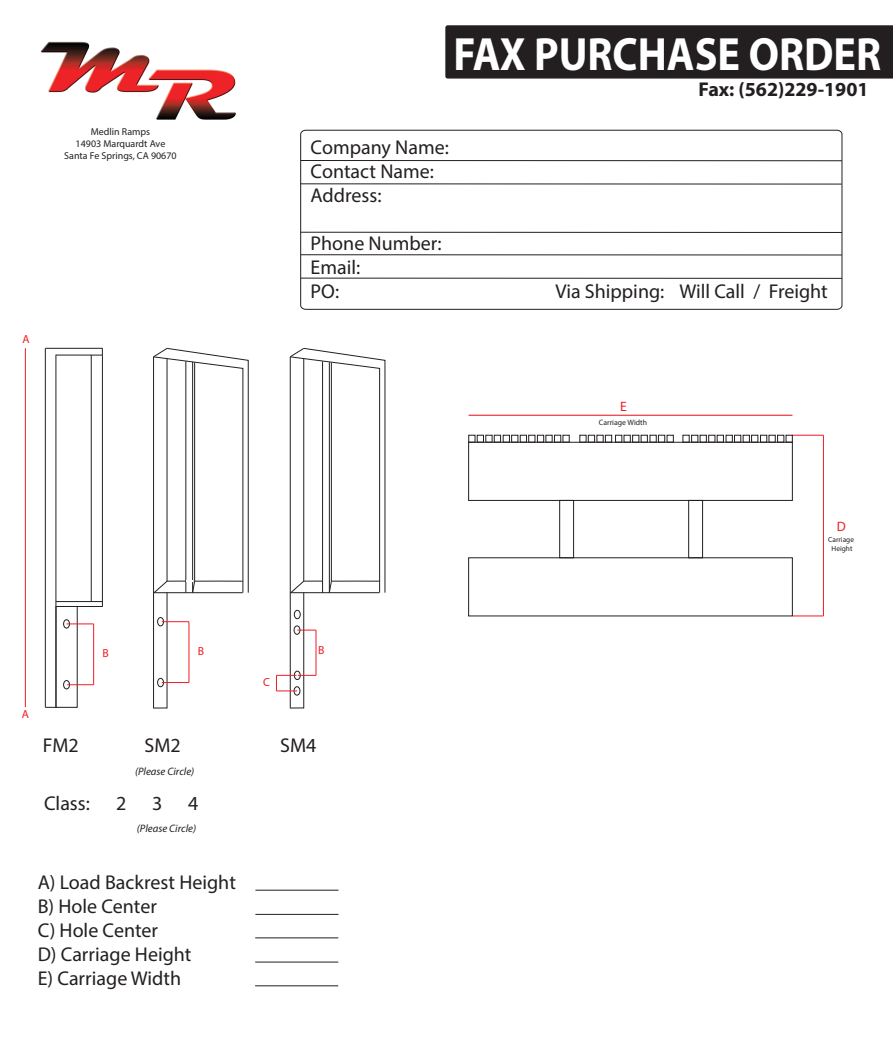
<style>
.page{position:relative;width:893px;height:1037px;background:#fff}
.page>*{position:absolute;margin:0;border:0;box-sizing:border-box;transform-origin:0 0}
.t1{font:700 46.88px "Myriad Pro";color:#fff;scale:.9 1}
.t2{font:20px/24px "Myriad Pro";color:#231f20}
.t3{font:700 20px "Myriad Pro";color:#231f20}
.t4{font:13.62px "Myriad Pro";color:#ee1d23}
.t5{font:11.72px "Myriad Pro";color:#ee1d23}
.t6{font:italic 10.8px "Myriad Pro";color:#231f20}
.t7{font:10px/12px "Myriad Pro";color:#231f20;text-align:center}
.t8{font:7.8px "Myriad Pro";color:#231f20}
.t9{font:7.4px/8.9px "Myriad Pro";color:#231f20;text-align:center}
</style>
<div class="page">
<hr style="left:45px;top:348px;width:58px;height:1px;background:#231f20">
<hr style="left:45px;top:348px;width:1px;height:359px;background:#231f20">
<hr style="left:56px;top:355px;width:1px;height:352px;background:#231f20">
<hr style="left:56px;top:355px;width:47px;height:1px;background:#231f20">
<hr style="left:102px;top:355px;width:1px;height:252px;background:#231f20">
<hr style="left:91px;top:355px;width:1px;height:246px;background:#231f20">
<hr style="left:56px;top:601px;width:46px;height:1px;background:#231f20">
<hr style="left:56px;top:606px;width:46px;height:1px;background:#231f20">
<div style="left:63px;top:619px;width:7px;height:9px;border:1px solid #231f20;border-radius:50%"></div>
<div style="left:63px;top:680px;width:7px;height:9px;border:1px solid #231f20;border-radius:50%"></div>
<div style="left:468px;top:442px;width:324px;height:59px;border:1px solid #231f20"></div>
<div style="left:559px;top:500px;width:15px;height:58px;border:1px solid #231f20"></div>
<div style="left:688px;top:500px;width:15px;height:58px;border:1px solid #231f20"></div>
<hr style="left:25px;top:348px;width:1px;height:359px;background:#ee1d23">
<svg style="left:67px;top:623px;width:27px;height:1px"></svg>
<svg style="left:67px;top:684px;width:26px;height:1px"></svg>
<hr style="left:93px;top:624px;width:1px;height:61px;background:#ee1d23">
<svg style="left:468px;top:415px;width:325px;height:1px"></svg>
<hr style="left:792px;top:435px;width:31px;height:1px;background:#ee1d23">
<hr style="left:793px;top:615px;width:30px;height:1px;background:#ee1d23">
<hr style="left:823px;top:435px;width:1px;height:181px;background:#ee1d23">
<img style="left:41px;top:41px;width:195px;height:79px">
<div style="left:445px;top:25px;width:448px;height:54px;background:#231f20"></div>
<svg style="left:300px;top:130px;width:542px;height:179px"></svg>
<svg style="left:300px;top:160px;width:542px;height:1px"></svg>
<svg style="left:300px;top:183px;width:542px;height:2px"></svg>
<svg style="left:300px;top:232px;width:542px;height:1px"></svg>
<svg style="left:300px;top:254px;width:542px;height:2px"></svg>
<svg style="left:300px;top:277px;width:542px;height:2px"></svg>
<hr style="left:153px;top:357px;width:1px;height:351px;background:#231f20">
<hr style="left:167px;top:592px;width:1px;height:116px;background:#231f20">
<svg style="left:153px;top:707px;width:15px;height:2px"></svg>
<hr style="left:290px;top:357px;width:1px;height:351px;background:#231f20">
<hr style="left:303px;top:592px;width:1px;height:116px;background:#231f20">
<svg style="left:290px;top:707px;width:14px;height:2px"></svg>
<div style="left:157px;top:617px;width:7px;height:9px;border:1px solid #231f20;border-radius:50%"></div>
<div style="left:157px;top:678px;width:7px;height:9px;border:1px solid #231f20;border-radius:50%"></div>
<div style="left:294px;top:610px;width:6px;height:9px;border:1px solid #231f20;border-radius:50%"></div>
<div style="left:294px;top:671px;width:6px;height:9px;border:1px solid #231f20;border-radius:50%"></div>
<div style="left:294px;top:625px;width:6px;height:9px;border:1px solid #231f20;border-radius:50%"></div>
<div style="left:294px;top:686px;width:6px;height:9px;border:1px solid #231f20;border-radius:50%"></div>
<svg style="left:153px;top:347px;width:96px;height:246px"></svg>
<hr style="left:194px;top:362px;width:1px;height:219px;background:#231f20">
<svg style="left:289px;top:348px;width:96px;height:245px"></svg>
<div style="left:468px;top:435px;width:7px;height:7px;border:1px solid #231f20"></div>
<div style="left:477px;top:435px;width:7px;height:7px;border:1px solid #231f20"></div>
<div style="left:494px;top:435px;width:7px;height:7px;border:1px solid #231f20"></div>
<div style="left:503px;top:435px;width:7px;height:7px;border:1px solid #231f20"></div>
<div style="left:511px;top:435px;width:7px;height:7px;border:1px solid #231f20"></div>
<div style="left:520px;top:435px;width:7px;height:7px;border:1px solid #231f20"></div>
<div style="left:528px;top:435px;width:7px;height:7px;border:1px solid #231f20"></div>
<div style="left:537px;top:435px;width:7px;height:7px;border:1px solid #231f20"></div>
<div style="left:554px;top:435px;width:7px;height:7px;border:1px solid #231f20"></div>
<div style="left:588px;top:435px;width:7px;height:7px;border:1px solid #231f20"></div>
<div style="left:605px;top:435px;width:7px;height:7px;border:1px solid #231f20"></div>
<div style="left:615px;top:435px;width:7px;height:7px;border:1px solid #231f20"></div>
<div style="left:632px;top:435px;width:7px;height:7px;border:1px solid #231f20"></div>
<div style="left:641px;top:435px;width:7px;height:7px;border:1px solid #231f20"></div>
<div style="left:658px;top:435px;width:7px;height:7px;border:1px solid #231f20"></div>
<div style="left:667px;top:435px;width:7px;height:7px;border:1px solid #231f20"></div>
<div style="left:691px;top:435px;width:7px;height:7px;border:1px solid #231f20"></div>
<div style="left:700px;top:435px;width:7px;height:7px;border:1px solid #231f20"></div>
<div style="left:708px;top:435px;width:7px;height:7px;border:1px solid #231f20"></div>
<div style="left:717px;top:435px;width:7px;height:7px;border:1px solid #231f20"></div>
<div style="left:734px;top:435px;width:7px;height:7px;border:1px solid #231f20"></div>
<div style="left:743px;top:435px;width:7px;height:7px;border:1px solid #231f20"></div>
<div style="left:751px;top:435px;width:7px;height:7px;border:1px solid #231f20"></div>
<div style="left:760px;top:435px;width:7px;height:7px;border:1px solid #231f20"></div>
<div style="left:777px;top:435px;width:7px;height:7px;border:1px solid #231f20"></div>
<svg style="left:162px;top:621px;width:27px;height:1px"></svg>
<svg style="left:162px;top:682px;width:27px;height:1px"></svg>
<hr style="left:189px;top:622px;width:1px;height:60px;background:#ee1d23">
<svg style="left:297px;top:630px;width:19px;height:1px"></svg>
<svg style="left:276px;top:675px;width:40px;height:16px"></svg>
<hr style="left:316px;top:630px;width:1px;height:45px;background:#ee1d23">
<hr style="left:255px;top:890px;width:83px;height:1px;background:#231f20">
<hr style="left:255px;top:914px;width:83px;height:1px;background:#231f20">
<hr style="left:255px;top:937px;width:83px;height:1px;background:#231f20">
<hr style="left:255px;top:961px;width:83px;height:1px;background:#231f20">
<hr style="left:255px;top:985px;width:83px;height:1px;background:#231f20">
<p class="t7" style="left:64px;top:126px;width:114px">Medlin Ramps<br>14903 Marquardt Ave<br>Santa Fe Springs, CA 90670</p>
<p class="t5" style="left:22px;top:331px;width:9px">A</p>
<h1 class="t1" style="left:453px;top:23px;width:477px">FAX PURCHASE ORDER</h1>
<p class="t3" style="left:698px;top:77px;width:171px">Fax: (562)229-1901</p>
<p class="t2" style="left:311px;top:135px;width:140px">Company Name:<br>Contact Name:<br>Address:</p>
<p class="t2" style="left:311px;top:231px;width:133px">Phone Number:<br>Email:<br>PO:</p>
<p class="t2" style="left:555px;top:279px;width:110px">Via Shipping:</p>
<p class="t2" style="left:679px;top:279px;width:150px">Will Call / Freight</p>
<p class="t4" style="left:620px;top:397px;width:8px">E</p>
<p class="t8" style="left:599px;top:417px;width:50px">Carriage Width</p>
<p class="t5" style="left:22px;top:707px;width:9px">A</p>
<p class="t5" style="left:102px;top:646px;width:8px">B</p>
<p class="t5" style="left:198px;top:643px;width:8px">B</p>
<p class="t5" style="left:263px;top:674px;width:8px">C</p>
<p class="t5" style="left:318px;top:642px;width:8px">B</p>
<p class="t2" style="left:43px;top:733px;width:37px">FM2</p>
<p class="t2" style="left:144px;top:733px;width:38px">SM2</p>
<p class="t2" style="left:280px;top:733px;width:38px">SM4</p>
<p class="t6" style="left:135px;top:764px;width:61px">(Please Circle)</p>
<p class="t2" style="left:44px;top:790px;width:47px">Class:</p>
<p class="t2" style="left:116px;top:790px;width:12px">2</p>
<p class="t2" style="left:152px;top:790px;width:12px">3</p>
<p class="t2" style="left:188px;top:790px;width:12px">4</p>
<p class="t6" style="left:137px;top:822px;width:61px">(Please Circle)</p>
<p class="t2" style="left:38px;top:869px;width:200px">A) Load Backrest Height<br>B) Hole Center<br>C) Hole Center<br>D) Carriage Height<br>E) Carriage Width</p>
<p class="t4" style="left:837px;top:518px;width:11px">D</p>
<p class="t9" style="left:828px;top:535px;width:27px">Carriage<br>Height</p>
</div>
